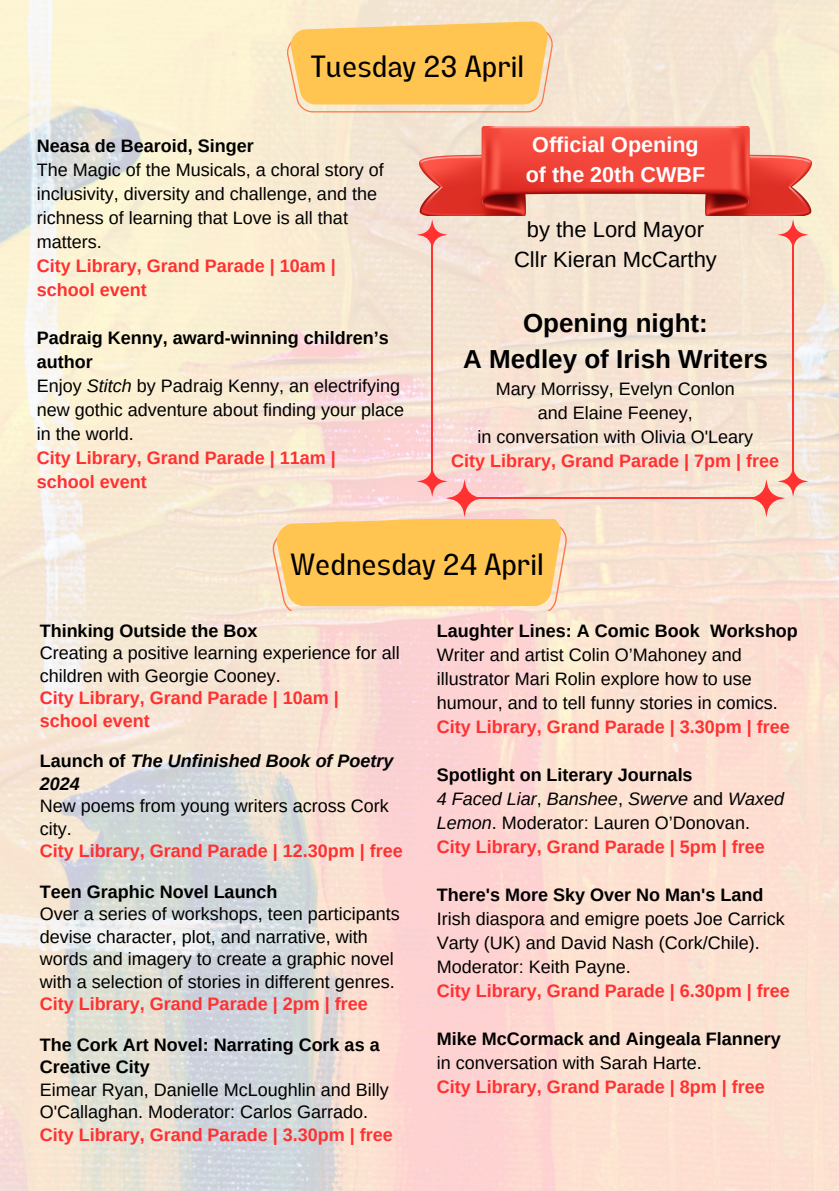
<style>
.page{position:relative;width:839px;height:1191px;background:#fff}
.page>*{position:absolute;margin:0;border:0;box-sizing:border-box;transform-origin:0 0}
.t1{font:30px "Lazord";color:#000}
.t2{font:700 26px "Arimo";color:#000}
.t3{font:22px/30px "Arimo";color:#000;text-align:center}
.t4{font:700 21.6px/30px "Arimo";color:#fff;text-align:center}
.t5{font:18px/24px "Arimo";color:#000}
.t6{font:700 18px "Arimo";color:#ff3131}
.t7{font:700 18px/24px "Arimo";color:#000}
.t8{font:italic 18px/24px "Arimo";color:#000}
.t9{font:italic 700 18px/22.4px "Arimo";color:#000}
.s1{font-style:italic}
.s2{font-style:normal}
</style>
<div class="page">
<img style="left:0;top:0;width:838px;height:1191px">
<hr style="left:464px;top:497px;width:301px;height:2px;background:#ff3131">
<hr style="left:431px;top:235px;width:2px;height:246px;background:#ff3131">
<svg style="left:417px;top:219px;width:30px;height:31px"></svg>
<hr style="left:792px;top:235px;width:1px;height:246px;background:#ff3131">
<svg style="left:777px;top:219px;width:31px;height:31px"></svg>
<svg style="left:747px;top:466px;width:61px;height:51px;background:#f7c8b8"></svg>
<svg style="left:272px;top:466px;width:295px;height:145px;background:#fccd88"></svg>
<svg style="left:287px;top:21px;width:266px;height:91px;background:#fdca67"></svg>
<img style="left:420px;top:127px;width:391px;height:88px">
<p class="t1" style="left:310px;top:55px;width:215px">Tuesday 23 April</p>
<h1 class="t7" style="left:37px;top:134px;width:218px">Neasa de Bearoid, Singer</h1>
<p class="t5" style="left:37px;top:158px;width:348px">The Magic of the Musicals, a choral story of inclusivity, diversity and challenge, and the richness of learning that Love is all that matters.</p>
<p class="t6" style="left:37px;top:256px;width:300px">City Library, Grand Parade | 10am |</p>
<p class="t6" style="left:37px;top:280px;width:111px">school event</p>
<p class="t7" style="left:37px;top:326px;width:353px">Padraig Kenny, award-winning children’s author</p>
<p class="t5" style="left:37px;top:374px;width:369px">Enjoy <span class="s1">Stitch</span> by Padraig Kenny, an electrifying new gothic adventure about finding your place in the world.</p>
<p class="t6" style="left:37px;top:448px;width:300px">City Library, Grand Parade | 11am |</p>
<p class="t6" style="left:37px;top:472px;width:111px">school event</p>
<p class="t4" style="left:525px;top:130px;width:181px">Official Opening of the 20th CWBF</p>
<p class="t3" style="left:514px;top:214px;width:204px">by the Lord Mayor<br>Cllr Kieran McCarthy</p>
<p class="t2" style="left:523px;top:309px;width:186px">Opening night:</p>
<h1 class="t2" style="left:463px;top:345px;width:306px">A Medley of Irish Writers</h1>
<p class="t5" style="left:496px;top:377px;width:240px">Mary Morrissy, Evelyn Conlon</p>
<h2 class="t5" style="left:538px;top:401px;width:156px">and Elaine Feeney,</h2>
<p class="t5" style="left:477px;top:425px;width:277px">in conversation with Olivia O'Leary</p>
<p class="t6" style="left:451px;top:451px;width:329px">City Library, Grand Parade | 7pm | free</p>
<p class="t1" style="left:290px;top:553px;width:255px">Wednesday 24 April</p>
<p class="t7" style="left:40px;top:619px;width:219px">Thinking Outside the Box</p>
<p class="t5" style="left:40px;top:642px;width:361px;line-height:22.4px">Creating a positive learning experience for all children with Georgie Cooney.</p>
<p class="t6" style="left:40px;top:688px;width:300px">City Library, Grand Parade | 10am |</p>
<p class="t6" style="left:40px;top:710px;width:111px">school event</p>
<p class="t9" style="left:40px;top:750px;width:355px"><span class="s2">Launch of</span> The Unfinished Book of Poetry<br>2024</p>
<p class="t5" style="left:40px;top:795px;width:350px;line-height:22.4px">New poems from young writers across Cork city.</p>
<p class="t6" style="left:40px;top:841px;width:364px">City Library, Grand Parade | 12.30pm | free</p>
<p class="t7" style="left:40px;top:880px;width:239px">Teen Graphic Novel Launch</p>
<p class="t5" style="left:40px;top:903px;width:361px;line-height:22.4px">Over a series of workshops, teen participants devise character, plot, and narrative, with words and imagery to create a graphic novel with a selection of stories in different genres.</p>
<p class="t6" style="left:40px;top:994px;width:329px">City Library, Grand Parade | 2pm | free</p>
<p class="t7" style="left:40px;top:1033px;width:341px;line-height:22.4px">The Cork Art Novel: Narrating Cork as a<br>Creative City</p>
<p class="t5" style="left:40px;top:1078px;width:350px;line-height:22.4px">Eimear Ryan, Danielle McLoughlin and Billy<br>O'Callaghan. Moderator: Carlos Garrado.</p>
<p class="t6" style="left:40px;top:1124px;width:354px">City Library, Grand Parade | 3.30pm | free</p>
<p class="t7" style="left:437px;top:619px;width:362px">Laughter Lines: A Comic Book Workshop</p>
<p class="t5" style="left:437px;top:643px;width:342px">Writer and artist Colin O’Mahoney and illustrator Mari Rolin explore how to use humour, and to tell funny stories in comics.</p>
<h3 class="t6" style="left:437px;top:717px;width:354px">City Library, Grand Parade | 3.30pm | free</h3>
<p class="t7" style="left:437px;top:763px;width:257px">Spotlight on Literary Journals</p>
<p class="t8" style="left:437px;top:787px;width:349px">4 Faced Liar<span class="s2">,</span> Banshee<span class="s2">,</span> Swerve <span class="s2">and</span> Waxed<br>Lemon<span class="s2">. Moderator: Lauren O’Donovan.</span></p>
<p class="t6" style="left:437px;top:837px;width:329px">City Library, Grand Parade | 5pm | free</p>
<p class="t7" style="left:437px;top:883px;width:328px">There's More Sky Over No Man's Land</p>
<p class="t5" style="left:437px;top:907px;width:349px">Irish diaspora and emigre poets Joe Carrick<br>Varty (UK) and David Nash (Cork/Chile).<br>Moderator: Keith Payne.</p>
<p class="t6" style="left:437px;top:981px;width:354px">City Library, Grand Parade | 6.30pm | free</p>
<p class="t7" style="left:437px;top:1027px;width:345px">Mike McCormack and Aingeala Flannery</p>
<p class="t5" style="left:437px;top:1051px;width:266px">in conversation with Sarah Harte.</p>
<p class="t6" style="left:437px;top:1077px;width:329px">City Library, Grand Parade | 8pm | free</p>
</div>
